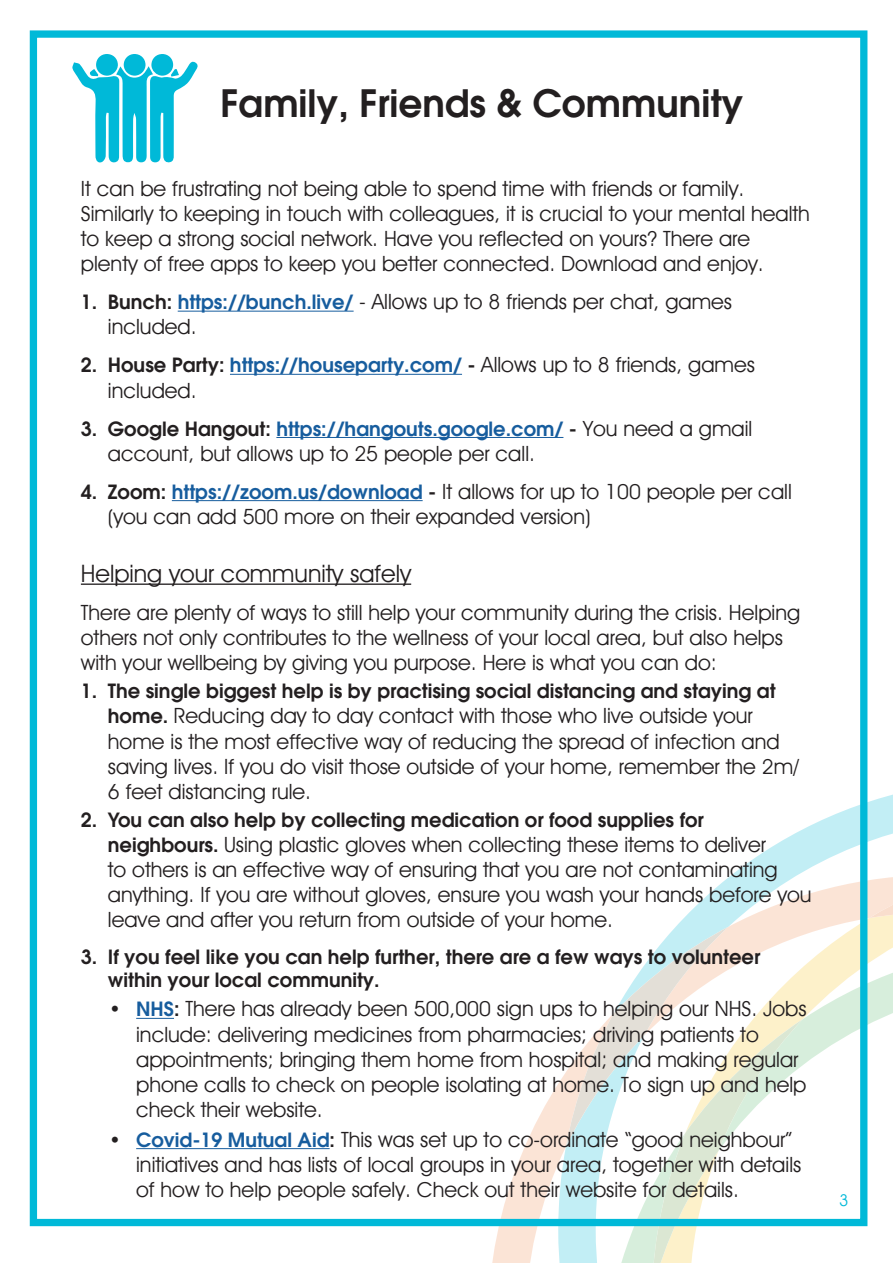
<style>
.page{position:relative;width:893px;height:1263px;background:#fff}
.page>*{position:absolute;margin:0;border:0;box-sizing:border-box;transform-origin:0 0}
.t1{font:600 37.5px "Avant Garde LT";color:#231f20}
.t2{font:24px "Avant Garde IT Cby BT";color:#231f20}
.t3{font:21px/25.2px "Avant Garde IT Cby BT";color:#231f20}
.t4{font:600 19.5px/23.4px "Avant Garde LT";color:#231f20}
.t5{font:600 19.5px "Avant Garde LT";color:#175d9e}
.t6{font:16.5px "Avant Garde IT Cby BT";color:#00b9d8}
.s1{font-family:"Avant Garde LT";font-weight:600;font-size:19.5px}
.s2{font-family:"Avant Garde LT";font-weight:600;font-size:19.5px;color:#175d9e}
.s3{color:#231f20}
.s4{font-family:"Avant Garde IT Cby BT";font-weight:400;font-size:21px;color:#231f20}
</style>
<div class="page">
<svg style="left:488px;top:1084px;width:70px;height:179px"></svg>
<svg style="left:558px;top:780px;width:335px;height:483px"></svg>
<svg style="left:652px;top:853px;width:241px;height:22px"></svg>
<svg style="left:566px;top:875px;width:132px;height:388px"></svg>
<svg style="left:698px;top:863px;width:195px;height:400px"></svg>
<div style="left:30px;top:30px;width:837px;height:1196px;border:7px solid #00b9d8"></div>
<hr style="left:178px;top:311px;width:176px;height:1px;background:#175d9e">
<hr style="left:230px;top:374px;width:232px;height:1px;background:#175d9e">
<hr style="left:276px;top:437px;width:287px;height:1px;background:#175d9e">
<hr style="left:172px;top:500px;width:251px;height:1px;background:#175d9e">
<hr style="left:81px;top:583px;width:330px;height:2px;background:#231f20">
<hr style="left:136px;top:1018px;width:38px;height:1px;background:#175d9e">
<hr style="left:136px;top:1148px;width:194px;height:1px;background:#175d9e">
<div style="left:151px;top:54px;width:22px;height:22px;background:#00b9d8;border-radius:50%"></div>
<div style="left:124px;top:54px;width:22px;height:22px;background:#00b9d8;border-radius:50%"></div>
<div style="left:96px;top:54px;width:22px;height:22px;background:#00b9d8;border-radius:50%"></div>
<svg style="left:72px;top:61px;width:126px;height:102px"></svg>
<p class="t1" style="left:221px;top:79px;width:524px">Family, Friends &amp; Community</p>
<p class="t3" style="left:81px;top:175px;width:731px">It can be frustrating not being able to spend time with friends or family.<br>Similarly to keeping in touch with colleagues, it is crucial to your mental health to keep a strong social network. Have you reflected on yours? There are plenty of free apps to keep you better connected. Download and enjoy.</p>
<p class="t3" style="left:108px;top:289px;width:626px;text-indent:-27px"><span class="s1">1. Bunch:</span> <span class="s2">https://bunch.live/</span> - Allows up to 8 friends per chat, games included.</p>
<p class="t3" style="left:108px;top:352px;width:649px;text-indent:-27px"><span class="s1">2. House Party:</span> <span class="s2">https://houseparty.com/</span> <span class="s1">-</span> Allows up to 8 friends, games included.</p>
<p class="t5" style="left:81px;top:416px;width:673px"><span class="s3">3. Google Hangout:</span> https://hangouts.google.com/ <span class="s3">-</span> <span class="s4">You need a gmail</span></p>
<p class="t3" style="left:108px;top:440px;width:429px">account, but allows up to 25 people per call.</p>
<p class="t3" style="left:108px;top:478px;width:685px;text-indent:-27px"><span class="s1">4. Zoom:</span> <span class="s2">https://zoom.us/download</span> <span class="s1">-</span> It allows for up to 100 people per call (you can add 500 more on their expanded version)</p>
<p class="t2" style="left:81px;top:559px;width:332px">Helping your community safely</p>
<p class="t3" style="left:81px;top:600px;width:721px">There are plenty of ways to still help your community during the crisis. Helping others not only contributes to the wellness of your local area, but also helps with your wellbeing by giving you purpose. Here is what you can do:</p>
<p class="t4" style="left:81px;top:679px;width:696px">1. The single biggest help is by practising social distancing and staying at</p>
<p class="t3" style="left:108px;top:703px;width:693px"><span class="s1">home.</span> Reducing day to day contact with those who live outside your home is the most effective way of reducing the spread of infection and saving lives. If you do visit those outside of your home, remember the 2m/ 6 feet distancing rule.</p>
<p class="t4" style="left:81px;top:807px;width:624px">2. You can also help by collecting medication or food supplies for</p>
<p class="t3" style="left:108px;top:831px;width:705px"><span class="s1">neighbours.</span> Using plastic gloves when collecting these items to deliver<br>to others is an effective way of ensuring that you are not contaminating anything. If you are without gloves, ensure you wash your hands before you leave and after you return from outside of your home.</p>
<p class="t4" style="left:108px;top:944px;width:654px;text-indent:-27px">3. If you feel like you can help further, there are a few ways to volunteer within your local community.</p>
<p class="t3" style="left:136px;top:996px;width:672px;text-indent:-27px"><span class="s1">•</span> <span class="s2">NHS</span><span class="s1">:</span> There has already been 500,000 sign ups to helping our NHS. Jobs include: delivering medicines from pharmacies; driving patients to appointments; bringing them home from hospital; and making regular phone calls to check on people isolating at home. To sign up and help check their website.</p>
<p class="t3" style="left:136px;top:1126px;width:667px;text-indent:-27px"><span class="s1">•</span> <span class="s2">Covid-19 Mutual Aid</span><span class="s1">:</span> This was set up to co-ordinate “good neighbour” initiatives and has lists of local groups in your area, together with details of how to help people safely. Check out their website for details.</p>
<p class="t6" style="left:839px;top:1190px;width:11px">3</p>
</div>
